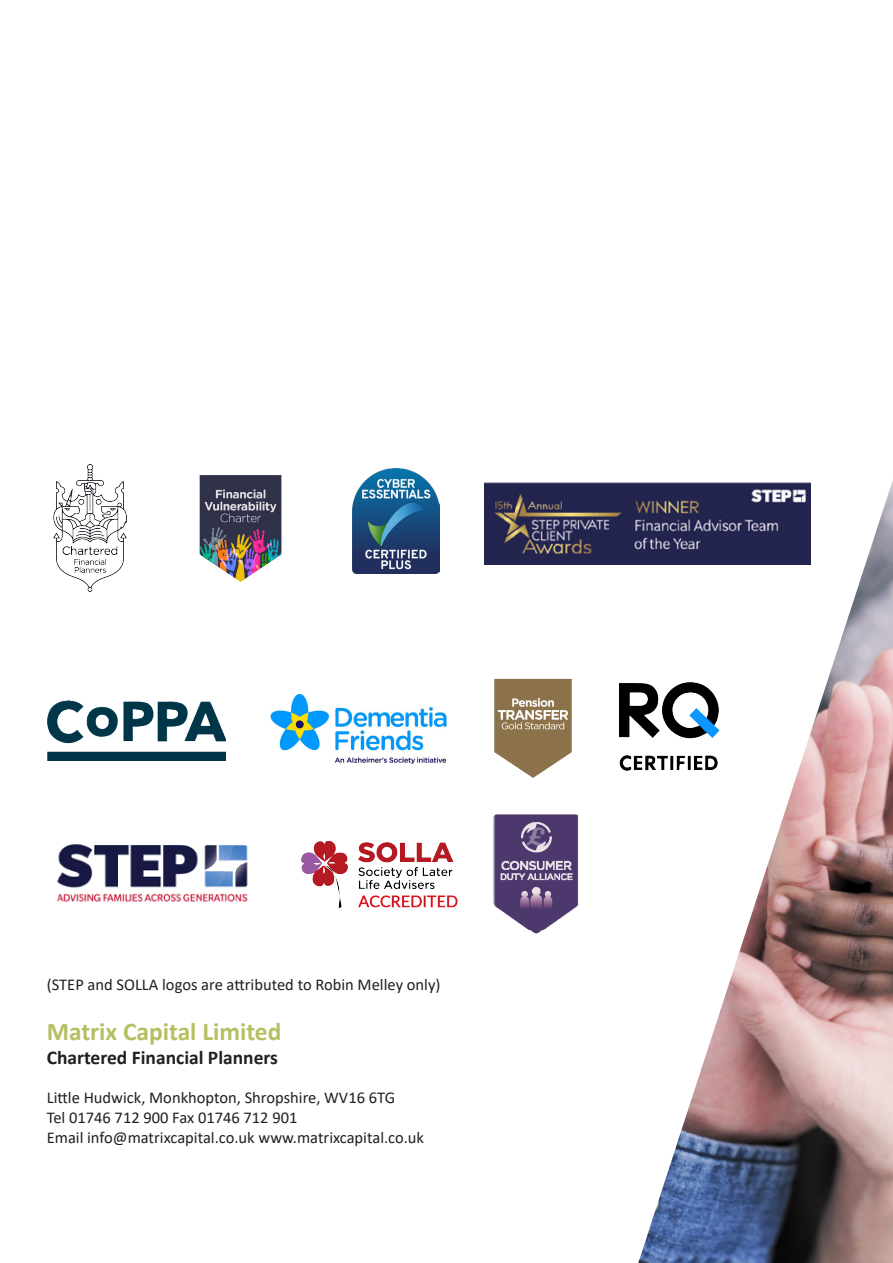
<style>
.page{position:relative;width:893px;height:1263px;background:#fff}
.page>*{position:absolute;margin:0;border:0;box-sizing:border-box;transform-origin:0 0}
.t1{font:700 25.5px "Calibri";color:#b6c062}
.t2{font:700 19.5px "Calibri";color:#231f20}
.t3{font:16.5px "Calibri";color:#231f20}
</style>
<div class="page">
<svg style="left:567px;top:480px;width:326px;height:783px"></svg>
<img style="left:53px;top:465px;width:74px;height:126px">
<img style="left:48px;top:701px;width:177px;height:59px">
<img style="left:199px;top:475px;width:83px;height:107px">
<img style="left:352px;top:468px;width:87px;height:105px">
<img style="left:485px;top:483px;width:325px;height:82px">
<img style="left:271px;top:694px;width:175px;height:69px">
<img style="left:494px;top:656px;width:89px;height:136px">
<img style="left:619px;top:682px;width:100px;height:89px">
<img style="left:57px;top:844px;width:191px;height:58px">
<img style="left:302px;top:841px;width:156px;height:67px">
<img style="left:493px;top:811px;width:88px;height:137px">
<p class="t3" style="left:47px;top:973px;width:395px">(STEP and SOLLA logos are attributed to Robin Melley only)</p>
<p class="t1" style="left:47px;top:1014px;width:236px">Matrix Capital Limited</p>
<p class="t2" style="left:47px;top:1043px;width:233px">Chartered Financial Planners</p>
<p class="t3" style="left:47px;top:1086px;width:350px">Little Hudwick, Monkhopton, Shropshire, WV16 6TG</p>
<p class="t3" style="left:47px;top:1106px;width:252px">Tel 01746 712 900 Fax 01746 712 901</p>
<p class="t3" style="left:47px;top:1126px;width:379px">Email info@matrixcapital.co.uk www.matrixcapital.co.uk</p>
</div>
